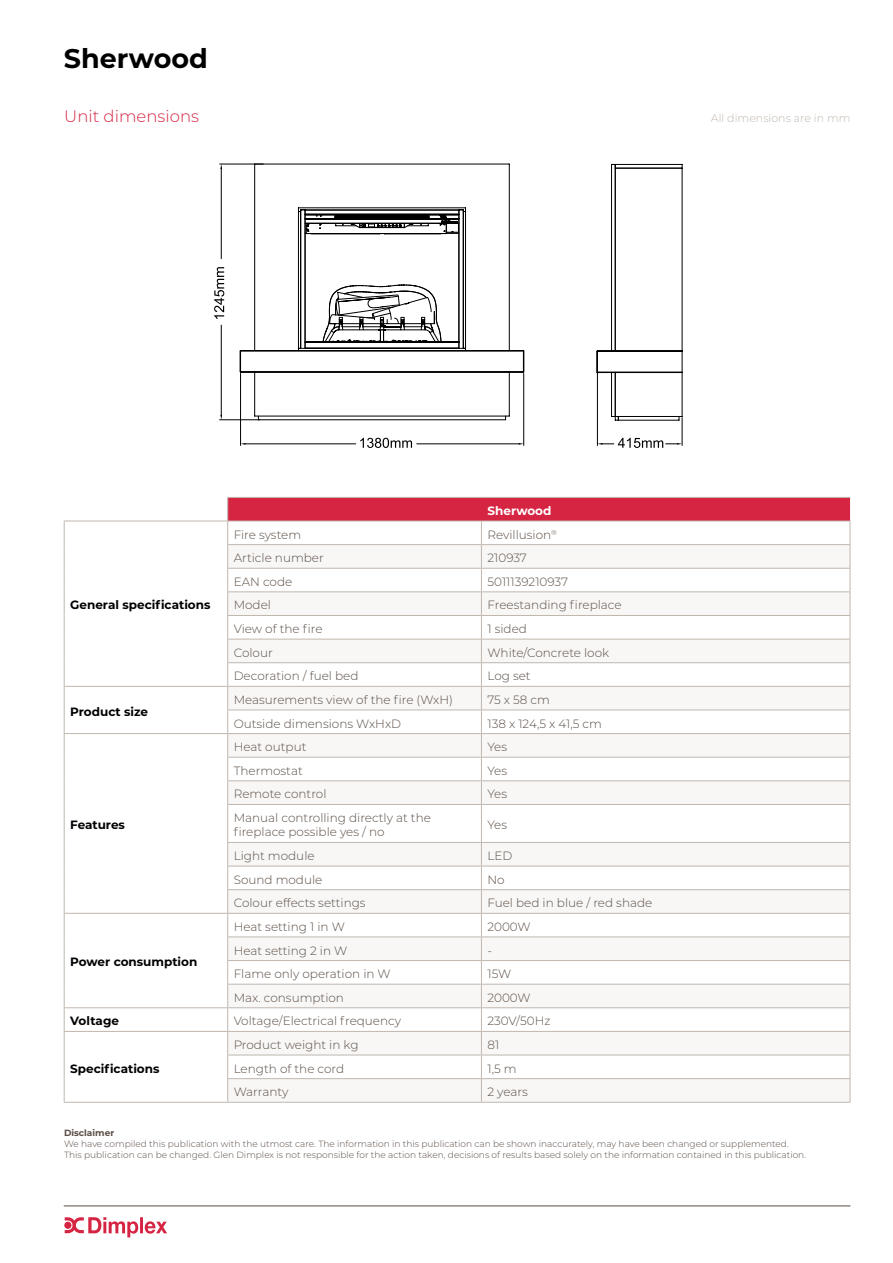
<style>
.page{position:relative;width:893px;height:1263px;background:#fff}
.page>*{position:absolute;margin:0;border:0;box-sizing:border-box;transform-origin:0 0}
.t1{font:700 27px "Montserrat";color:#000}
.t2{font:300 16.5px "Montserrat";color:#d62543}
.t3{font:300 12px/14.4px "Montserrat";color:#5a4d45}
.t4{font:700 12px "Montserrat";color:#000}
.t5{font:700 12px "Montserrat";color:#fff}
.t6{font:300 10.95px "Montserrat";color:#c0b7af}
.t7{font:300 9px/10.8px "Montserrat";color:#5a4d45}
.t8{font:700 9px "Montserrat";color:#5a4d45}
</style>
<div class="page">
<svg style="left:228px;top:805px;width:622px;height:297px"></svg>
<hr style="left:64px;top:521px;width:164px;height:1px;background:#c0b7af">
<hr style="left:64px;top:686px;width:164px;height:1px;background:#c0b7af">
<svg style="left:64px;top:521px;width:1px;height:283px"></svg>
<hr style="left:64px;top:804px;width:1px;height:38px;background:#c0b7af">
<hr style="left:64px;top:733px;width:164px;height:1px;background:#c0b7af">
<svg style="left:227px;top:497px;width:624px;height:307px"></svg>
<hr style="left:481px;top:780px;width:369px;height:1px;background:#c0b7af">
<hr style="left:227px;top:805px;width:1px;height:37px;background:#c0b7af">
<hr style="left:227px;top:804px;width:254px;height:1px;background:#c0b7af">
<hr style="left:481px;top:805px;width:1px;height:37px;background:#c0b7af">
<hr style="left:850px;top:805px;width:1px;height:37px;background:#c0b7af">
<hr style="left:481px;top:804px;width:369px;height:1px;background:#c0b7af">
<hr style="left:227px;top:842px;width:254px;height:1px;background:#c0b7af">
<hr style="left:481px;top:842px;width:369px;height:1px;background:#c0b7af">
<hr style="left:227px;top:866px;width:254px;height:1px;background:#c0b7af">
<hr style="left:481px;top:866px;width:369px;height:1px;background:#c0b7af">
<hr style="left:227px;top:889px;width:254px;height:1px;background:#c0b7af">
<hr style="left:481px;top:889px;width:369px;height:1px;background:#c0b7af">
<hr style="left:64px;top:913px;width:164px;height:1px;background:#c0b7af">
<hr style="left:228px;top:913px;width:253px;height:1px;background:#c0b7af">
<hr style="left:481px;top:913px;width:369px;height:1px;background:#c0b7af">
<hr style="left:227px;top:936px;width:254px;height:1px;background:#c0b7af">
<hr style="left:481px;top:936px;width:369px;height:1px;background:#c0b7af">
<hr style="left:227px;top:960px;width:254px;height:1px;background:#c0b7af">
<hr style="left:481px;top:960px;width:369px;height:1px;background:#c0b7af">
<hr style="left:227px;top:984px;width:254px;height:1px;background:#c0b7af">
<hr style="left:481px;top:984px;width:369px;height:1px;background:#c0b7af">
<hr style="left:64px;top:1007px;width:164px;height:1px;background:#c0b7af">
<hr style="left:228px;top:1007px;width:253px;height:1px;background:#c0b7af">
<hr style="left:481px;top:1007px;width:369px;height:1px;background:#c0b7af">
<svg style="left:64px;top:842px;width:1px;height:260px"></svg>
<hr style="left:64px;top:1031px;width:164px;height:1px;background:#c0b7af">
<hr style="left:228px;top:1031px;width:253px;height:1px;background:#c0b7af">
<hr style="left:481px;top:1031px;width:369px;height:1px;background:#c0b7af">
<hr style="left:227px;top:1055px;width:254px;height:1px;background:#c0b7af">
<hr style="left:481px;top:1055px;width:369px;height:1px;background:#c0b7af">
<hr style="left:64px;top:1102px;width:164px;height:1px;background:#c0b7af">
<svg style="left:227px;top:843px;width:1px;height:259px"></svg>
<hr style="left:227px;top:1078px;width:254px;height:1px;background:#c0b7af">
<hr style="left:228px;top:1102px;width:253px;height:1px;background:#c0b7af">
<svg style="left:481px;top:843px;width:1px;height:259px"></svg>
<svg style="left:850px;top:843px;width:1px;height:259px"></svg>
<hr style="left:481px;top:1078px;width:369px;height:1px;background:#c0b7af">
<hr style="left:481px;top:1102px;width:369px;height:1px;background:#c0b7af">
<svg style="left:254px;top:164px;width:343px;height:256px"></svg>
<svg style="left:240px;top:209px;width:284px;height:211px"></svg>
<svg style="left:597px;top:164px;width:86px;height:284px"></svg>
<hr style="left:240px;top:373px;width:1px;height:72px;background:#000">
<hr style="left:523px;top:373px;width:1px;height:72px;background:#000">
<hr style="left:245px;top:444px;width:111px;height:1px;background:#000">
<hr style="left:417px;top:444px;width:102px;height:1px;background:#000">
<svg style="left:360px;top:438px;width:52px;height:10px"></svg>
<hr style="left:220px;top:164px;width:43px;height:1px;background:#000">
<hr style="left:220px;top:419px;width:40px;height:1px;background:#000">
<hr style="left:221px;top:168px;width:1px;height:91px;background:#000">
<hr style="left:221px;top:325px;width:1px;height:90px;background:#000">
<svg style="left:214px;top:267px;width:10px;height:52px"></svg>
<svg style="left:65px;top:1217px;width:102px;height:20px"></svg>
<hr style="left:64px;top:1206px;width:786px;height:1px;background:#5a4d45">
<h1 class="t1" style="left:64px;top:38px;width:146px">Sherwood</h1>
<h2 class="t2" style="left:64px;top:105px;width:136px">Unit dimensions</h2>
<p class="t6" style="left:711px;top:111px;width:141px">All dimensions are in mm</p>
<p class="t4" style="left:70px;top:596px;width:142px">General specifications</p>
<p class="t4" style="left:70px;top:703px;width:79px">Product size</p>
<p class="t4" style="left:70px;top:816px;width:56px">Features</p>
<p class="t4" style="left:70px;top:953px;width:129px">Power consumption</p>
<p class="t5" style="left:487px;top:502px;width:66px">Sherwood</p>
<p class="t3" style="left:234px;top:527px;width:69px">Fire system</p>
<p class="t3" style="left:487px;top:527px;width:71px">Revillusion<sup>®</sup></p>
<p class="t3" style="left:234px;top:550px;width:92px">Article number</p>
<p class="t3" style="left:487px;top:550px;width:41px">210937</p>
<p class="t3" style="left:234px;top:574px;width:60px">EAN code</p>
<p class="t3" style="left:487px;top:574px;width:82px">5011139210937</p>
<p class="t3" style="left:234px;top:598px;width:39px">Model</p>
<p class="t3" style="left:487px;top:598px;width:136px">Freestanding fireplace</p>
<p class="t3" style="left:234px;top:621px;width:90px">View of the fire</p>
<p class="t3" style="left:487px;top:621px;width:41px">1 sided</p>
<p class="t3" style="left:234px;top:645px;width:41px">Colour</p>
<p class="t3" style="left:487px;top:645px;width:123px">White/Concrete look</p>
<p class="t3" style="left:234px;top:668px;width:126px">Decoration / fuel bed</p>
<p class="t3" style="left:487px;top:668px;width:45px">Log set</p>
<p class="t3" style="left:234px;top:692px;width:221px">Measurements view of the fire (WxH)</p>
<p class="t3" style="left:487px;top:692px;width:64px">75 x 58 cm</p>
<p class="t3" style="left:234px;top:716px;width:169px">Outside dimensions WxHxD</p>
<p class="t3" style="left:487px;top:716px;width:116px">138 x 124,5 x 41,5 cm</p>
<p class="t3" style="left:234px;top:739px;width:74px">Heat output</p>
<p class="t3" style="left:487px;top:739px;width:21px">Yes</p>
<p class="t3" style="left:234px;top:763px;width:71px">Thermostat</p>
<p class="t3" style="left:487px;top:763px;width:21px">Yes</p>
<p class="t3" style="left:234px;top:786px;width:94px">Remote control</p>
<p class="t3" style="left:487px;top:786px;width:21px">Yes</p>
<p class="t3" style="left:234px;top:810px;width:199px">Manual controlling directly at the fireplace possible yes / no</p>
<p class="t3" style="left:487px;top:817px;width:21px">Yes</p>
<p class="t3" style="left:234px;top:848px;width:82px">Light module</p>
<p class="t3" style="left:487px;top:848px;width:26px">LED</p>
<p class="t3" style="left:234px;top:872px;width:90px">Sound module</p>
<p class="t3" style="left:487px;top:872px;width:19px">No</p>
<p class="t3" style="left:234px;top:895px;width:133px">Colour effects settings</p>
<p class="t3" style="left:487px;top:895px;width:166px">Fuel bed in blue / red shade</p>
<p class="t3" style="left:234px;top:919px;width:113px">Heat setting 1 in W</p>
<p class="t3" style="left:487px;top:919px;width:45px">2000W</p>
<p class="t3" style="left:234px;top:943px;width:115px">Heat setting 2 in W</p>
<p class="t3" style="left:487px;top:943px;width:6px">-</p>
<p class="t3" style="left:234px;top:966px;width:159px">Flame only operation in W</p>
<p class="t3" style="left:487px;top:966px;width:26px">15W</p>
<p class="t3" style="left:234px;top:990px;width:112px">Max. consumption</p>
<p class="t3" style="left:487px;top:990px;width:45px">2000W</p>
<p class="t4" style="left:70px;top:1012px;width:50px">Voltage</p>
<p class="t3" style="left:234px;top:1013px;width:169px">Voltage/Electrical frequency</p>
<p class="t3" style="left:487px;top:1013px;width:65px">230V/50Hz</p>
<p class="t4" style="left:70px;top:1060px;width:91px">Specifications</p>
<p class="t3" style="left:234px;top:1037px;width:126px">Product weight in kg</p>
<p class="t3" style="left:487px;top:1037px;width:13px">81</p>
<p class="t3" style="left:234px;top:1061px;width:112px">Length of the cord</p>
<p class="t3" style="left:487px;top:1061px;width:31px">1,5 m</p>
<p class="t3" style="left:234px;top:1084px;width:56px">Warranty</p>
<p class="t3" style="left:487px;top:1084px;width:42px">2 years</p>
<p class="t8" style="left:64px;top:1126px;width:52px">Disclaimer</p>
<p class="t7" style="left:64px;top:1138px;width:744px">We have compiled this publication with the utmost care. The information in this publication can be shown inaccurately, may have been changed or supplemented.<br>This publication can be changed. Glen Dimplex is not responsible for the action taken, decisions of results based solely on the information contained in this publication.</p>
</div>
